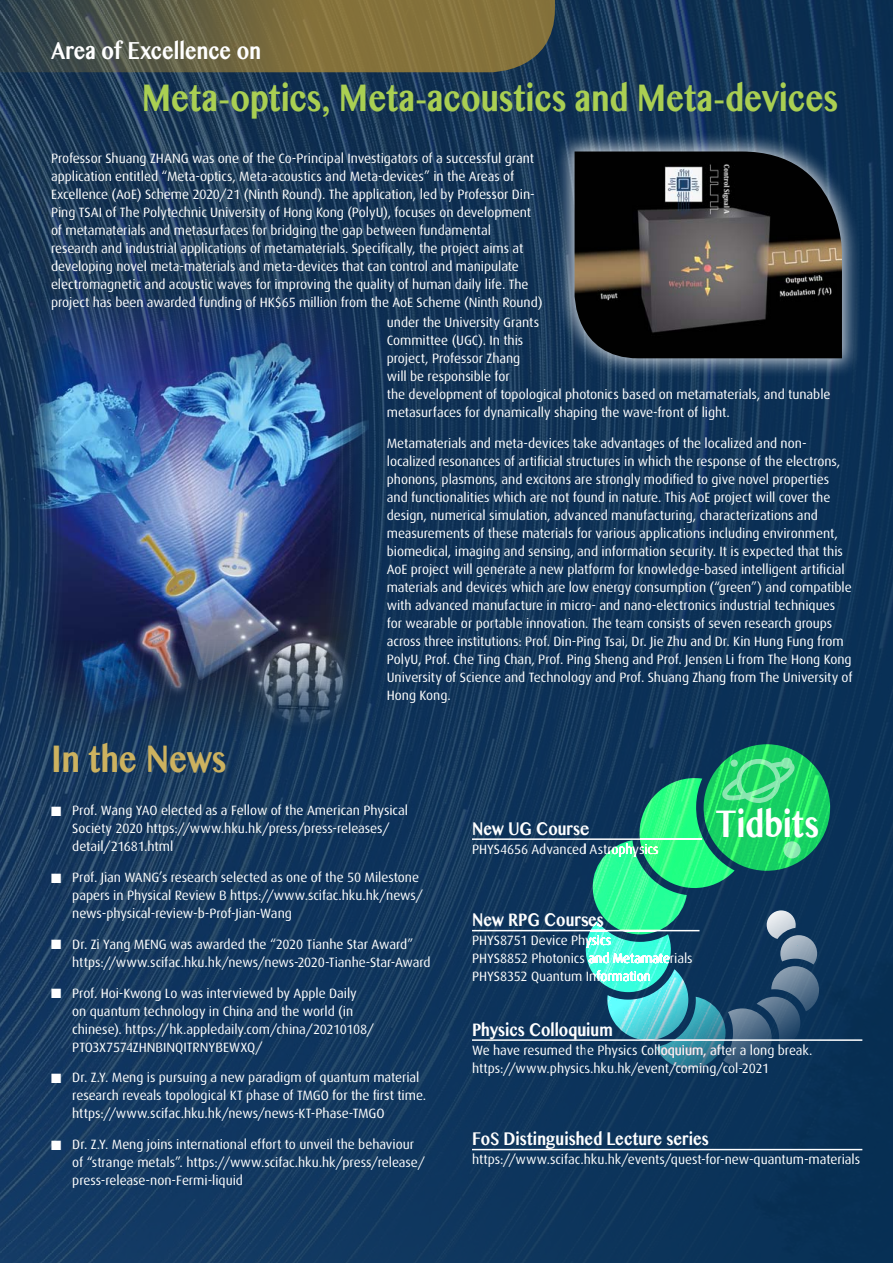
<style>
.page{position:relative;width:893px;height:1263px;background:#fff}
.page>*{position:absolute;margin:0;border:0;box-sizing:border-box;transform-origin:0 0}
.t1{font:700 37.5px "Gurmukhi MN";letter-spacing:-.005em;color:#aacf52;scale:.8 1}
.t2{font:700 37.5px "Gurmukhi MN";color:#cdb25f;scale:.8 1}
.t3{font:700 37.5px "Gurmukhi MN";letter-spacing:-.005em;color:#fff;scale:.8 1}
.t4{font:700 24px "Gurmukhi MN";color:#fff;scale:.8 1}
.t5{font:700 18px "Gurmukhi MN";color:#fff;scale:.8 1}
.t6{font:13.5px/18px "Dax";letter-spacing:-.005em;color:#fff}
</style>
<div class="page">
<img style="left:0;top:0;width:893px;height:1263px">
<img style="left:20px;top:245px;width:348px;height:492px">
<svg style="left:0;top:0;width:555px;height:72px;background:#6a6342"></svg>
<div style="left:554px;top:131px;width:308px;height:247px;background:#fff;opacity:.75"></div>
<img style="left:574px;top:151px;width:268px;height:207px">
<hr style="left:472px;top:930px;width:227px;height:1px;background:#fff">
<hr style="left:472px;top:1039px;width:390px;height:2px;background:#fff">
<hr style="left:472px;top:838px;width:230px;height:2px;background:#fff">
<hr style="left:472px;top:1149px;width:390px;height:1px;background:#fff">
<svg style="left:585px;top:744px;width:246px;height:325px;background:#258478"></svg>
<svg style="left:731px;top:759px;width:7px;height:8px"></svg>
<h2 class="t4" style="left:51px;top:35px;width:264px">Area of Excellence on</h2>
<h1 class="t1" style="left:142px;top:74px;width:872px">Meta-optics, Meta-acoustics and Meta-devices</h1>
<p class="t6" style="left:51px;top:149px;width:493px">Professor Shuang ZHANG was one of the Co-Principal Investigators of a successful grant application entitled “Meta-optics, Meta-acoustics and Meta-devices” in the Areas of Excellence (AoE) Scheme 2020/21 (Ninth Round). The application, led by Professor Din-Ping TSAI of The Polytechnic University of Hong Kong (PolyU), focuses on development of metamaterials and metasurfaces for bridging the gap between fundamental<br>research and industrial applications of metamaterials. Specifically, the project aims at developing novel meta-materials and meta-devices that can control and manipulate electromagnetic and acoustic waves for improving the quality of human daily life. The project has been awarded funding of HK$65 million from the AoE Scheme (Ninth Round)</p>
<p class="t6" style="left:387px;top:313px;width:445px">under the University Grants<br>Committee (UGC). In this<br>project, Professor Zhang<br>will be responsible for<br>the development of topological photonics based on metamaterials, and tunable metasurfaces for dynamically shaping the wave-front of light.</p>
<p class="t6" style="left:387px;top:434px;width:467px">Metamaterials and meta-devices take advantages of the localized and non&shy;localized resonances of artificial structures in which the response of the electrons, phonons, plasmons, and excitons are strongly modified to give novel properties and functionalities which are not found in nature. This AoE project will cover the design, numerical simulation, advanced manufacturing, characterizations and measurements of these materials for various applications including environment, biomedical, imaging and sensing, and information security. It is expected that this AoE project will generate a new platform for knowledge-based intelligent artificial materials and devices which are low energy consumption (“green”) and compatible with advanced manufacture in micro- and nano-electronics industrial techniques for wearable or portable innovation. The team consists of seven research groups across three institutions: Prof. Din-Ping Tsai, Dr. Jie Zhu and Dr. Kin Hung Fung from PolyU, Prof. Che Ting Chan, Prof. Ping Sheng and Prof. Jensen Li from The Hong Kong University of Science and Technology and Prof. Shuang Zhang from The University of Hong Kong.</p>
<h1 class="t2" style="left:51px;top:735px;width:221px">In the News</h1>
<p class="t6" style="left:72px;top:802px;width:337px;text-indent:-21px">■ Prof. Wang YAO elected as a Fellow of the American Physical<br>Society 2020 https://www.hku.hk/press/press-releases/ detail/21681.html</p>
<p class="t6" style="left:72px;top:868px;width:352px;text-indent:-21px">■ Prof. Jian WANG’s research selected as one of the 50 Milestone papers in Physical Review B https://www.scifac.hku.hk/news/ news-physical-review-b-Prof-Jian-Wang</p>
<p class="t6" style="left:72px;top:935px;width:360px;text-indent:-21px">■ Dr. Zi Yang MENG was awarded the “2020 Tianhe Star Award” https://www.scifac.hku.hk/news/news-2020-Tianhe-Star-Award</p>
<p class="t6" style="left:72px;top:984px;width:303px;text-indent:-21px">■ Prof. Hoi-Kwong Lo was interviewed by Apple Daily on quantum technology in China and the world (in chinese). https://hk.appledaily.com/china/20210108/ PTO3X7574ZHNBINQITRNYBEWXQ/</p>
<p class="t6" style="left:72px;top:1069px;width:355px;text-indent:-21px">■ Dr. Z.Y. Meng is pursuing a new paradigm of quantum material research reveals topological KT phase of TMGO for the first time. https://www.scifac.hku.hk/news/news-KT-Phase-TMGO</p>
<p class="t6" style="left:72px;top:1135px;width:354px;text-indent:-21px">■ Dr. Z.Y. Meng joins international effort to unveil the behaviour of “strange metals”. https://www.scifac.hku.hk/press/release/ press-release-non-Fermi-liquid</p>
<h3 class="t5" style="left:472px;top:817px;width:148px">New UG Course</h3>
<p class="t6" style="left:472px;top:840px;width:188px">PHYS4656 Advanced Astrophysics</p>
<h1 class="t3" style="left:715px;top:800px;width:131px">Tidbits</h1>
<h3 class="t5" style="left:472px;top:908px;width:166px">New RPG Courses</h3>
<p class="t6" style="left:472px;top:932px;width:222px">PHYS8751 Device Physics<br>PHYS8852 Photonics and Metamaterials<br>PHYS8352 Quantum Information</p>
<h3 class="t5" style="left:472px;top:1017px;width:177px">Physics Colloquium</h3>
<p class="t6" style="left:472px;top:1041px;width:342px">We have resumed the Physics Colloquium, after a long break. https://www.physics.hku.hk/event/coming/col-2021</p>
<h3 class="t5" style="left:472px;top:1127px;width:297px">FoS Distinguished Lecture series</h3>
<p class="t6" style="left:472px;top:1150px;width:390px">https://www.scifac.hku.hk/events/quest-for-new-quantum-materials</p>
</div>
